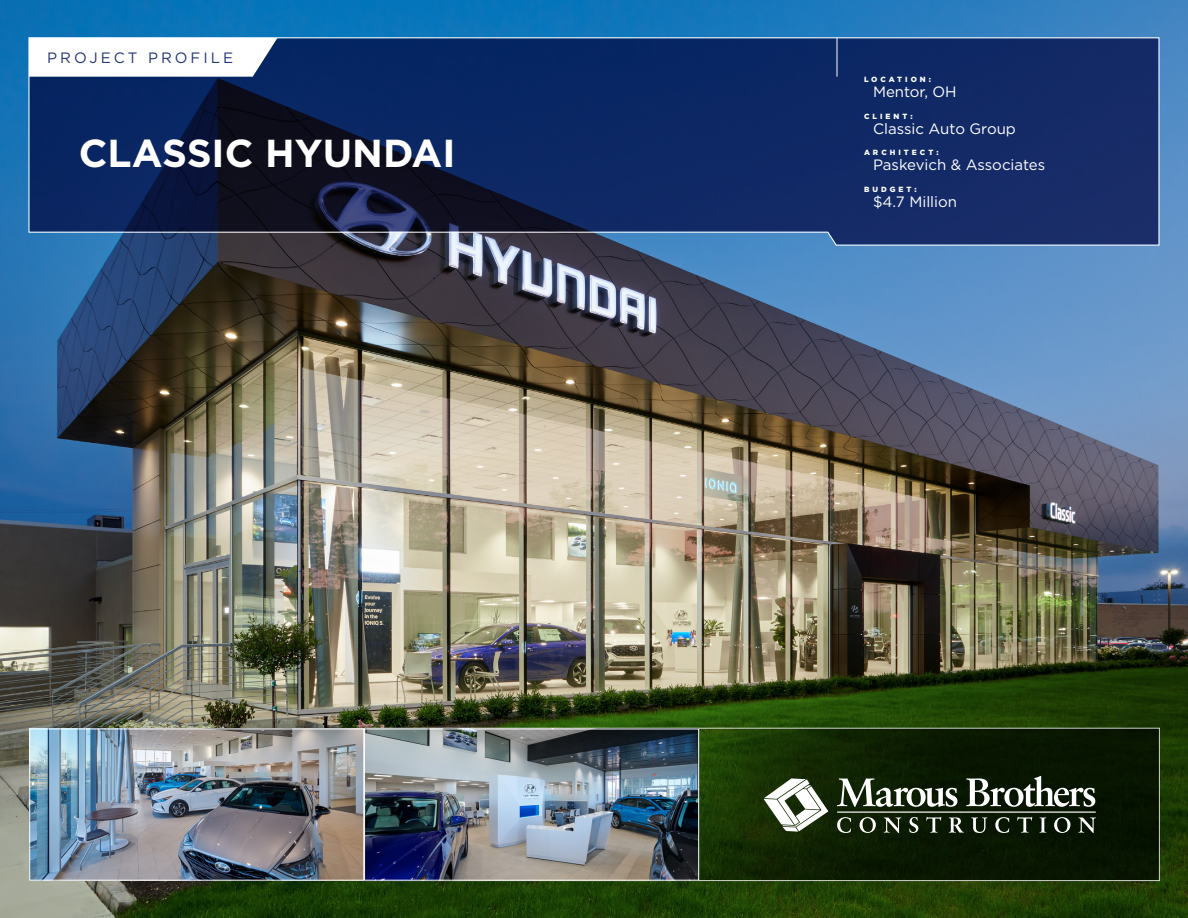
<style>
.page{position:relative;width:1188px;height:918px;background:#fff}
.page>*{position:absolute;margin:0;border:0;box-sizing:border-box;transform-origin:0 0}
.PP_headline{font:700 39px "Gotham";color:#fff}
.PP_info{font:15px "Gotham";color:#fff}
.Page_Head{font:15px "Gotham";letter-spacing:.2em;color:#223574}
.PP_info-2{font:900 7.5px "Gotham";letter-spacing:.4em;color:#fff}
</style>
<div class="page">
<img style="left:0;top:0;width:1188px;height:918px">
<svg style="left:28px;top:37px;width:1132px;height:209px;background:#1c3265"></svg>
<svg style="left:699px;top:730px;width:459px;height:149px;background:#0e2003"></svg>
<hr style="left:837px;top:38px;width:1px;height:39px;background:#fff">
<svg style="left:837px;top:778px;width:120px;height:29px"></svg>
<svg style="left:966px;top:776px;width:129px;height:31px"></svg>
<svg style="left:837px;top:817px;width:14px;height:16px"></svg>
<svg style="left:860px;top:817px;width:16px;height:16px"></svg>
<svg style="left:884px;top:817px;width:17px;height:16px"></svg>
<svg style="left:909px;top:817px;width:9px;height:16px"></svg>
<svg style="left:926px;top:817px;width:15px;height:16px"></svg>
<svg style="left:949px;top:817px;width:15px;height:16px"></svg>
<svg style="left:971px;top:817px;width:16px;height:16px"></svg>
<svg style="left:995px;top:817px;width:14px;height:16px"></svg>
<svg style="left:1017px;top:817px;width:15px;height:16px"></svg>
<svg style="left:1040px;top:817px;width:6px;height:16px"></svg>
<svg style="left:1054px;top:817px;width:16px;height:16px"></svg>
<svg style="left:1078px;top:817px;width:18px;height:16px"></svg>
<hr style="left:837px;top:812px;width:259px;height:1px;background:#fff">
<svg style="left:764px;top:778px;width:64px;height:54px"></svg>
<img style="left:31px;top:731px;width:666px;height:148px">
<div style="left:29px;top:729px;width:335px;height:152px;border:1px solid #fff"></div>
<div style="left:364px;top:729px;width:335px;height:152px;border:1px solid #fff"></div>
<p class="Page_Head" style="left:47px;top:48px;width:187px">PROJECT PROFILE</p>
<p class="PP_headline" style="left:79px;top:127px;width:378px">CLASSIC HYUNDAI</p>
<p class="PP_info-2" style="left:864px;top:74px;width:69px">LOCATION:</p>
<p class="PP_info" style="left:873px;top:82px;width:85px">Mentor, OH</p>
<p class="PP_info-2" style="left:864px;top:111px;width:50px">CLIENT:</p>
<p class="PP_info" style="left:873px;top:119px;width:144px">Classic Auto Group</p>
<p class="PP_info-2" style="left:864px;top:148px;width:76px">ARCHITECT:</p>
<p class="PP_info" style="left:873px;top:155px;width:174px">Paskevich &amp; Associates</p>
<p class="PP_info-2" style="left:864px;top:184px;width:54px">BUDGET:</p>
<p class="PP_info" style="left:873px;top:192px;width:86px">$4.7 Million</p>
</div>
